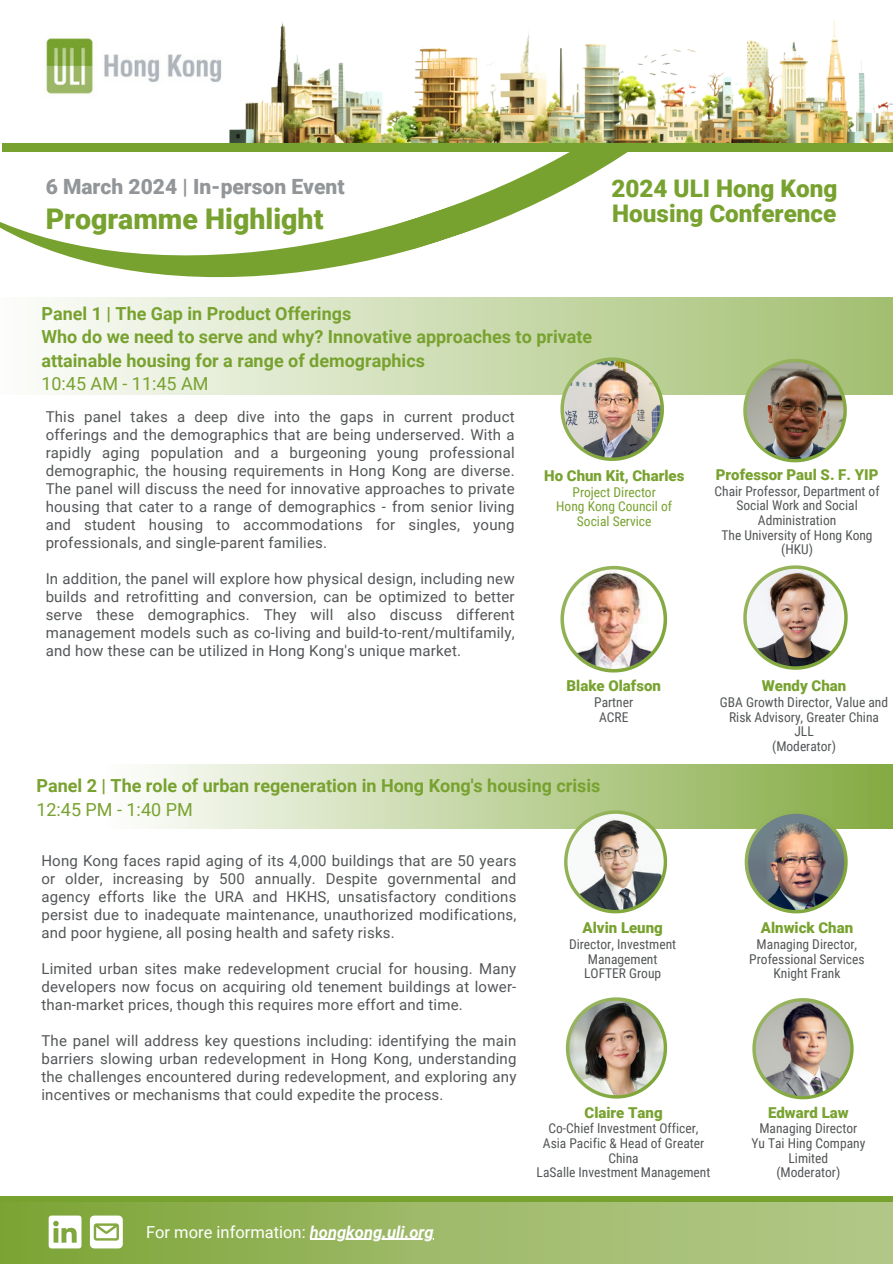
<style>
.page{position:relative;width:893px;height:1264px;background:#fff}
.page>*{position:absolute;margin:0;border:0;box-sizing:border-box;transform-origin:0 0}
.t1{font:900 28.5px "Roboto";color:#78a22f}
.t2{font:900 24.3px/25.8px "Roboto";color:#78a22f}
.t3{font:900 21px "Roboto";color:#939699}
.t4{font:700 18px/23.7px "Roboto";color:#78a22f}
.t5{font:18px "Roboto";color:#78a22f}
.t6{font:16.5px "Roboto";color:#fff}
.t7{font:15px/18px "Roboto";letter-spacing:.015em;color:#535658;text-align:justify}
.t8{font:900 15px "Roboto";color:#78a22f}
.t9{font:13.5px/14.7px "Roboto Condensed";color:#535658;text-align:center}
.t10{font:13.5px/14.7px "Roboto Condensed";color:#78a22f;text-align:center}
.s1{font-weight:700;font-style:italic}
</style>
<div class="page">
<svg style="left:405px;top:1202px;width:487px;height:61px;background:#a8c077"></svg>
<div style="left:0;top:1196px;width:405px;height:67px;background:linear-gradient(to right,#7ca536,#9bb764)"></div>
<div style="left:0;top:1196px;width:892px;height:6px;background:#78a22f"></div>
<svg style="left:49px;top:1215px;width:32px;height:33px"></svg>
<svg style="left:90px;top:1215px;width:33px;height:33px"></svg>
<hr style="left:310px;top:1238px;width:123px;height:1px;background:#fff">
<svg style="left:0;top:151px;width:854px;height:127px"></svg>
<img style="left:229px;top:20px;width:663px;height:123px">
<img style="left:46px;top:38px;width:176px;height:56px">
<div style="left:2px;top:143px;width:890px;height:8px;background:#78a22f"></div>
<div style="left:0;top:297px;width:892px;height:98px;background:linear-gradient(to right,#fdfdfc,#a2bf70)"></div>
<svg style="left:743px;top:359px;width:103px;height:103px"></svg>
<img style="left:746px;top:362px;width:97px;height:97px;border-radius:50%">
<svg style="left:560px;top:566px;width:107px;height:106px"></svg>
<img style="left:564px;top:569px;width:99px;height:100px;border-radius:50%">
<div style="left:107px;top:764px;width:785px;height:64px;background:linear-gradient(to right,#fefefd,#84aa42)"></div>
<svg style="left:564px;top:810px;width:103px;height:103px"></svg>
<img style="left:567px;top:813px;width:96px;height:97px;border-radius:50%">
<svg style="left:752px;top:998px;width:101px;height:101px"></svg>
<img style="left:755px;top:1001px;width:95px;height:94px;border-radius:50%">
<svg style="left:744px;top:810px;width:103px;height:103px"></svg>
<img style="left:748px;top:813px;width:96px;height:97px;border-radius:50%">
<svg style="left:743px;top:565px;width:104px;height:104px"></svg>
<img style="left:746px;top:569px;width:98px;height:97px;border-radius:50%">
<svg style="left:566px;top:997px;width:101px;height:101px"></svg>
<img style="left:569px;top:1000px;width:94px;height:95px;border-radius:50%">
<svg style="left:560px;top:357px;width:104px;height:104px"></svg>
<img style="left:564px;top:361px;width:96px;height:96px;border-radius:50%">
<h3 class="t3" style="left:46px;top:175px;width:300px">6 March 2024 | In-person Event</h3>
<h1 class="t1" style="left:46px;top:203px;width:279px">Programme Highlight</h1>
<h2 class="t2" style="left:611px;top:175px;width:227px">2024 ULI Hong Kong<br>Housing Conference</h2>
<p class="t4" style="left:41px;top:301px;width:552px">Panel 1 | The Gap in Product Offerings<br>Who do we need to serve and why? Innovative approaches to private attainable housing for a range of demographics</p>
<p class="t5" style="left:41px;top:374px;width:169px">10:45 AM - 11:45 AM</p>
<p class="t7" style="left:46px;top:407px;width:470px">This panel takes a deep dive into the gaps in current product offerings and the demographics that are being underserved. With a rapidly aging population and a burgeoning young professional demographic, the housing requirements in Hong Kong are diverse.<br>The panel will discuss the need for innovative approaches to private housing that cater to a range of demographics - from senior living and student housing to accommodations for singles, young professionals, and single-parent families.</p>
<p class="t7" style="left:46px;top:569px;width:470px">In addition, the panel will explore how physical design, including new builds and retrofitting and conversion, can be optimized to better serve these demographics. They will also discuss different management models such as co-living and build-to-rent/multifamily, and how these can be utilized in Hong Kong's unique market.</p>
<p class="t8" style="left:544px;top:467px;width:142px">Ho Chun Kit, Charles</p>
<p class="t10" style="left:556px;top:484px;width:117px">Project Director<br>Hong Kong Council of<br>Social Service</p>
<p class="t8" style="left:566px;top:677px;width:96px">Blake Olafson</p>
<p class="t9" style="left:594px;top:695px;width:40px">Partner<br>ACRE</p>
<p class="t4" style="left:36px;top:774px;width:565px">Panel 2 | The role of urban regeneration in Hong Kong's housing crisis</p>
<p class="t5" style="left:36px;top:799px;width:158px">12:45 PM - 1:40 PM</p>
<p class="t7" style="left:41px;top:851px;width:476px">Hong Kong faces rapid aging of its 4,000 buildings that are 50 years or older, increasing by 500 annually. Despite governmental and agency efforts like the URA and HKHS, unsatisfactory conditions persist due to inadequate maintenance, unauthorized modifications, and poor hygiene, all posing health and safety risks.</p>
<p class="t7" style="left:41px;top:959px;width:476px">Limited urban sites make redevelopment crucial for housing. Many developers now focus on acquiring old tenement buildings at lower&shy;than-market prices, though this requires more effort and time.</p>
<p class="t7" style="left:41px;top:1031px;width:476px">The panel will address key questions including: identifying the main barriers slowing urban redevelopment in Hong Kong, understanding the challenges encountered during redevelopment, and exploring any incentives or mechanisms that could expedite the process.</p>
<p class="t8" style="left:582px;top:919px;width:82px">Alvin Leung</p>
<p class="t9" style="left:569px;top:937px;width:109px">Director, Investment<br>Management<br>LOFTER Group</p>
<p class="t8" style="left:715px;top:466px;width:164px">Professor Paul S. F. YIP</p>
<p class="t9" style="left:714px;top:484px;width:167px">Chair Professor, Department of<br>Social Work and Social<br>Administration<br>The University of Hong Kong (HKU)</p>
<p class="t8" style="left:761px;top:677px;width:86px">Wendy Chan</p>
<p class="t9" style="left:719px;top:695px;width:170px">GBA Growth Director, Value and<br>Risk Advisory, Greater China<br>JLL<br>(Moderator)</p>
<p class="t8" style="left:760px;top:919px;width:94px">Alnwick Chan</p>
<p class="t9" style="left:749px;top:937px;width:117px">Managing Director,<br>Professional Services<br>Knight Frank</p>
<p class="t6" style="left:146px;top:1222px;width:289px">For more information: <span class="s1">hongkong.uli.org</span></p>
<p class="t8" style="left:584px;top:1103px;width:80px">Claire Tang</p>
<p class="t9" style="left:536px;top:1121px;width:175px">Co-Chief Investment Officer,<br>Asia Pacific &amp; Head of Greater<br>China<br>LaSalle Investment Management</p>
<p class="t8" style="left:768px;top:1103px;width:82px">Edward Law</p>
<p class="t9" style="left:751px;top:1121px;width:115px">Managing Director<br>Yu Tai Hing Company<br>Limited<br>(Moderator)</p>
</div>
